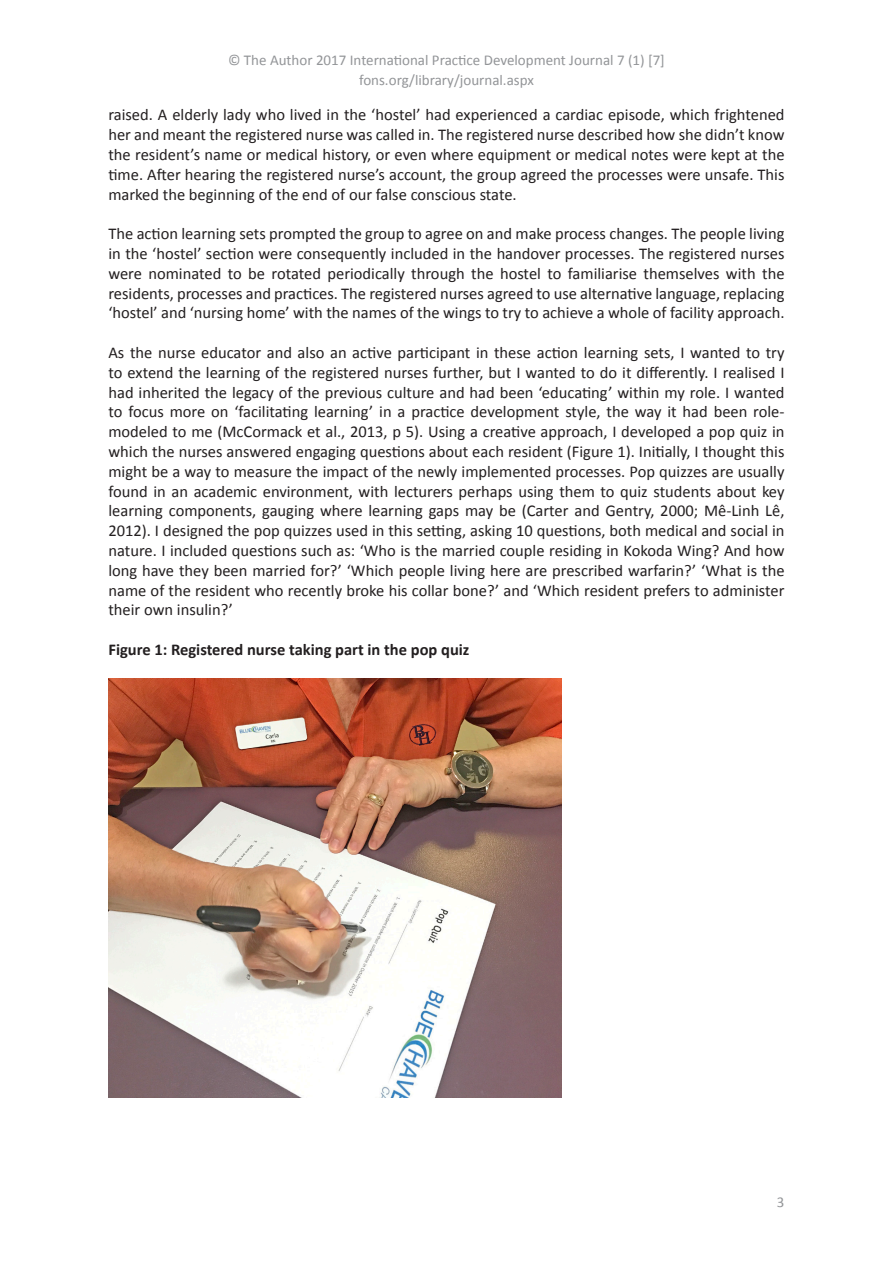
<style>
.page{position:relative;width:893px;height:1263px;background:#fff}
.page>*{position:absolute;margin:0;border:0;box-sizing:border-box;transform-origin:0 0}
.Body{font:16.5px/19.8px "Calibri";color:#231f20;text-align:justify}
.Xhead_1{font:700 16.5px "Calibri";color:#231f20}
.t1{font:15px/19.8px "Calibri";color:#939598;text-align:center}
</style>
<div class="page">
<img style="left:108px;top:678px;width:453px;height:419px">
<p class="t1" style="left:228px;top:50px;width:438px">© The Author 2017 International Practice Development Journal 7 (1) [7] fons.org/library/journal.aspx</p>
<p class="Body" style="left:108px;top:105px;width:678px">raised. A elderly lady who lived in the ‘hostel’ had experienced a cardiac episode, which frightened her and meant the registered nurse was called in. The registered nurse described how she didn’t know the resident’s name or medical history, or even where equipment or medical notes were kept at the time. After hearing the registered nurse’s account, the group agreed the processes were unsafe. This marked the beginning of the end of our false conscious state.</p>
<p class="Body" style="left:108px;top:224px;width:678px">The action learning sets prompted the group to agree on and make process changes. The people living in the ‘hostel’ section were consequently included in the handover processes. The registered nurses were nominated to be rotated periodically through the hostel to familiarise themselves with the residents, processes and practices. The registered nurses agreed to use alternative language, replacing ‘hostel’ and ‘nursing home’ with the names of the wings to try to achieve a whole of facility approach.</p>
<p class="Body" style="left:108px;top:343px;width:678px">As the nurse educator and also an active participant in these action learning sets, I wanted to try to extend the learning of the registered nurses further, but I wanted to do it differently. I realised I had inherited the legacy of the previous culture and had been ‘educating’ within my role. I wanted to focus more on ‘facilitating learning’ in a practice development style, the way it had been role&shy;modeled to me (McCormack et al., 2013, p 5). Using a creative approach, I developed a pop quiz in which the nurses answered engaging questions about each resident (Figure 1). Initially, I thought this might be a way to measure the impact of the newly implemented processes. Pop quizzes are usually found in an academic environment, with lecturers perhaps using them to quiz students about key learning components, gauging where learning gaps may be (Carter and Gentry, 2000; Mê-Linh Lê, 2012). I designed the pop quizzes used in this setting, asking 10 questions, both medical and social in nature. I included questions such as: ‘Who is the married couple residing in Kokoda Wing? And how long have they been married for?’ ‘Which people living here are prescribed warfarin?’ ‘What is the name of the resident who recently broke his collar bone?’ and ‘Which resident prefers to administer their own insulin?’</p>
<p class="Xhead_1" style="left:108px;top:639px;width:363px">Figure 1: Registered nurse taking part in the pop quiz</p>
<p class="t1" style="left:777px;top:1192px;width:9px">3</p>
</div>
